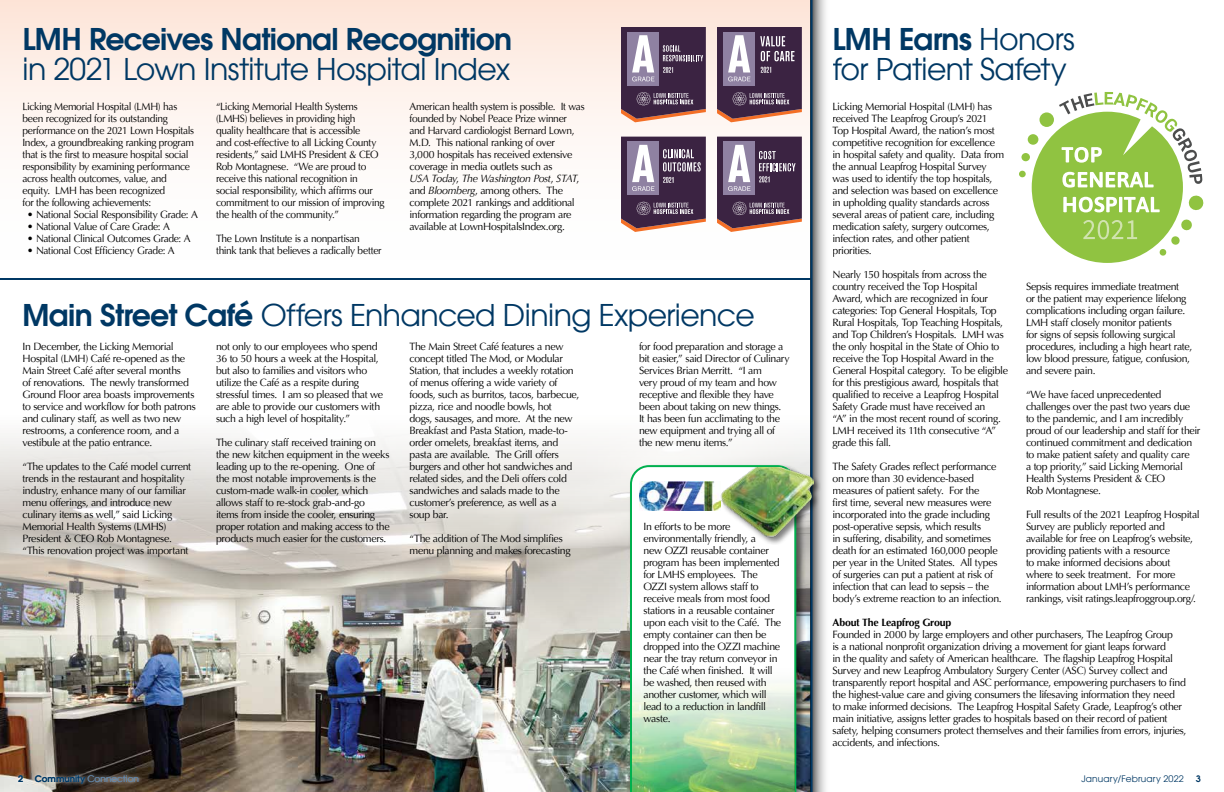
<style>
.page{position:relative;width:1224px;height:792px;background:#fff}
.page>*{position:absolute;margin:0;border:0;box-sizing:border-box;transform-origin:0 0}
.t1{font:30px/30px "Avant Garde";letter-spacing:-.02em;color:#003864}
.t2{font:600 30px "Avant Garde";letter-spacing:-.025em;color:#003864}
.t3{font:10.5px/12px "Optima";letter-spacing:-.03em;color:#000}
.t4{font:700 10.5px "Optima";letter-spacing:-.02em;color:#000}
.t5{font:9px "Avant Garde";letter-spacing:.02em;color:#003864}
.t6{font:9px "Avant Garde";color:#5e82a6}
.t7{font:600 9px "Avant Garde";color:#003864}
.s1{font-style:italic}
.s2{font-weight:600}
.s3{font-weight:600;color:#003864}
</style>
<div class="page">
<div style="left:0;top:0;width:810px;height:270px;background:linear-gradient(to bottom,#fde8dc,#feffff)"></div>
<img style="left:0;top:433px;width:810px;height:359px">
<div style="left:629px;top:464px;width:177px;height:328px;background:#000;opacity:.5"></div>
<svg style="left:630px;top:465px;width:166px;height:327px"></svg>
<img style="left:632px;top:667px;width:162px;height:125px">
<svg style="left:717px;top:27px;width:85px;height:95px;background:#715a70"></svg>
<svg style="left:621px;top:137px;width:85px;height:95px;background:#725d72"></svg>
<svg style="left:717px;top:137px;width:85px;height:95px;background:#705a70"></svg>
<svg style="left:621px;top:27px;width:85px;height:95px;background:#6e586e"></svg>
<hr style="left:0;top:278px;width:810px;height:2px;background:#003864">
<div style="left:1028px;top:134px;width:10px;height:11px;background:#90c341;border-radius:50%"></div>
<div style="left:1021px;top:153px;width:9px;height:8px;background:#90c341;border-radius:50%"></div>
<div style="left:1019px;top:171px;width:7px;height:6px;background:#90c341;border-radius:50%"></div>
<svg style="left:1032px;top:92px;width:172px;height:171px"></svg>
<img style="left:639px;top:482px;width:82px;height:28px">
<svg style="left:810px;top:0;width:16px;height:792px;background:#a9adb0"></svg>
<hr style="left:811px;top:0;width:2px;height:792px;background:#003864">
<svg style="left:15px;top:771px;width:127px;height:17px;background:#70675e"></svg>
<div style="left:721px;top:466px;width:101px;height:80px;background:#000;opacity:.5"></div>
<img style="left:721px;top:467px;width:92px;height:70px">
<h1 class="t2" style="left:22px;top:19px;width:491px">LMH Receives National Recognition</h1>
<h1 class="t1" style="left:22px;top:54px;width:489px">in 2021 Lown Institute Hospital Index</h1>
<p class="t3" style="left:22px;top:100px;width:173px">Licking Memorial Hospital (LMH) has been recognized for its outstanding performance on the 2021 Lown Hospitals Index, a groundbreaking ranking program that is the first to measure hospital social responsibility by examining performance across health outcomes, value, and equity. LMH has been recognized<br>for the following achievements:</p>
<p class="t3" style="left:27px;top:208px;width:172px">• National Social Responsibility Grade: A</p>
<p class="t3" style="left:27px;top:220px;width:144px">• National Value of Care Grade: A</p>
<p class="t3" style="left:27px;top:232px;width:165px">• National Clinical Outcomes Grade: A</p>
<p class="t3" style="left:27px;top:244px;width:149px">• National Cost Efficiency Grade: A</p>
<p class="t3" style="left:216px;top:100px;width:170px">“Licking Memorial Health Systems (LMHS) believes in providing high quality healthcare that is accessible<br>and cost-effective to all Licking County residents,” said LMHS President &amp; CEO Rob Montagnese. “We are proud to receive this national recognition in<br>social responsibility, which affirms our commitment to our mission of improving the health of the community.”</p>
<p class="t3" style="left:216px;top:232px;width:167px">The Lown Institute is a nonpartisan think tank that believes a radically better</p>
<p class="t3" style="left:409px;top:100px;width:177px">American health system is possible. It was founded by Nobel Peace Prize winner and Harvard cardiologist Bernard Lown, M.D. This national ranking of over<br>3,000 hospitals has received extensive coverage in media outlets such as<br><span class="s1">USA Today</span>, <span class="s1">The Washington Post</span>, <span class="s1">STAT</span>, and <span class="s1">Bloomberg</span>, among others. The complete 2021 rankings and additional information regarding the program are available at LownHospitalsIndex.org.</p>
<h1 class="t1" style="left:22px;top:300px;width:734px"><span class="s2">Main Street Café</span> Offers Enhanced Dining Experience</h1>
<p class="t3" style="left:22px;top:340px;width:175px">In December, the Licking Memorial Hospital (LMH) Café re-opened as the Main Street Café after several months<br>of renovations. The newly transformed Ground Floor area boasts improvements to service and workflow for both patrons and culinary staff, as well as two new restrooms, a conference room, and a vestibule at the patio entrance.</p>
<p class="t3" style="left:22px;top:460px;width:170px">“The updates to the Café model current trends in the restaurant and hospitality industry, enhance many of our familiar menu offerings, and introduce new culinary items as well,” said Licking Memorial Health Systems (LMHS)<br>President &amp; CEO Rob Montagnese. “This renovation project was important</p>
<p class="t3" style="left:216px;top:340px;width:169px">not only to our employees who spend 36 to 50 hours a week at the Hospital, but also to families and visitors who utilize the Café as a respite during stressful times. I am so pleased that we are able to provide our customers with such a high level of hospitality.”</p>
<p class="t3" style="left:216px;top:436px;width:175px">The culinary staff received training on the new kitchen equipment in the weeks leading up to the re-opening. One of the most notable improvements is the custom-made walk-in cooler, which allows staff to re-stock grab-and-go items from inside the cooler, ensuring proper rotation and making access to the products much easier for the customers.</p>
<p class="t3" style="left:410px;top:340px;width:171px">The Main Street Café features a new concept titled The Mod, or Modular Station, that includes a weekly rotation of menus offering a wide variety of foods, such as burritos, tacos, barbecue, pizza, rice and noodle bowls, hot<br>dogs, sausages, and more. At the new Breakfast and Pasta Station, made-to&shy;order omelets, breakfast items, and pasta are available. The Grill offers burgers and other hot sandwiches and related sides, and the Deli offers cold sandwiches and salads made to the customer’s preference, as well as a soup bar.</p>
<p class="t3" style="left:410px;top:532px;width:163px">“The addition of The Mod simplifies menu planning and makes forecasting</p>
<p class="t3" style="left:639px;top:340px;width:152px">for food preparation and storage a bit easier,” said Director of Culinary<br>Services Brian Merritt. “I am<br>very proud of my team and how receptive and flexible they have been about taking on new things.<br>It has been fun acclimating to the new equipment and trying all of the new menu items.”</p>
<p class="t3" style="left:644px;top:520px;width:139px">In efforts to be more environmentally friendly, a<br>new OZZI reusable container program has been implemented for LMHS employees. The<br>OZZI system allows staff to receive meals from most food stations in a reusable container upon each visit to the Café. The empty container can then be dropped into the OZZI machine near the tray return conveyor in the Café when finished. It will be washed, then reused with another customer, which will lead to a reduction in landfill waste.</p>
<h1 class="t1" style="left:832px;top:24px;width:244px"><span class="s2">LMH Earns</span> Honors for Patient Safety</h1>
<p class="t3" style="left:832px;top:100px;width:173px">Licking Memorial Hospital (LMH) has received The Leapfrog Group’s 2021<br>Top Hospital Award, the nation’s most competitive recognition for excellence in hospital safety and quality. Data from the annual Leapfrog Hospital Survey was used to identify the top hospitals, and selection was based on excellence in upholding quality standards across several areas of patient care, including medication safety, surgery outcomes, infection rates, and other patient priorities.</p>
<p class="t3" style="left:832px;top:268px;width:177px">Nearly 150 hospitals from across the country received the Top Hospital Award, which are recognized in four categories: Top General Hospitals, Top Rural Hospitals, Top Teaching Hospitals, and Top Children’s Hospitals. LMH was the only hospital in the State of Ohio to receive the Top Hospital Award in the General Hospital category. To be eligible for this prestigious award, hospitals that qualified to receive a Leapfrog Hospital Safety Grade must have received an<br>“A” in the most recent round of scoring.<br>LMH received its 11th consecutive “A” grade this fall.</p>
<p class="t3" style="left:832px;top:460px;width:171px">The Safety Grades reflect performance on more than 30 evidence-based measures of patient safety. For the<br>first time, several new measures were incorporated into the grade including post-operative sepsis, which results<br>in suffering, disability, and sometimes death for an estimated 160,000 people per year in the United States. All types of surgeries can put a patient at risk of infection that can lead to sepsis – the body’s extreme reaction to an infection.</p>
<p class="t3" style="left:1026px;top:280px;width:168px">Sepsis requires immediate treatment<br>or the patient may experience lifelong complications including organ failure.<br>LMH staff closely monitor patients<br>for signs of sepsis following surgical procedures, including a high heart rate, low blood pressure, fatigue, confusion, and severe pain.</p>
<p class="t3" style="left:1026px;top:388px;width:176px">“We have faced unprecedented challenges over the past two years due to the pandemic, and I am incredibly proud of our leadership and staff for their continued commitment and dedication to make patient safety and quality care<br>a top priority,” said Licking Memorial Health Systems President &amp; CEO<br>Rob Montagnese.</p>
<p class="t3" style="left:1026px;top:508px;width:175px">Full results of the 2021 Leapfrog Hospital Survey are publicly reported and available for free on Leapfrog’s website, providing patients with a resource<br>to make informed decisions about where to seek treatment. For more information about LMH’s performance rankings, visit ratings.leapfroggroup.org/.</p>
<p class="t4" style="left:832px;top:615px;width:120px">About The Leapfrog Group</p>
<p class="t3" style="left:832px;top:628px;width:356px">Founded in 2000 by large employers and other purchasers, The Leapfrog Group<br>is a national nonprofit organization driving a movement for giant leaps forward<br>in the quality and safety of American healthcare. The flagship Leapfrog Hospital Survey and new Leapfrog Ambulatory Surgery Center (ASC) Survey collect and transparently report hospital and ASC performance, empowering purchasers to find the highest-value care and giving consumers the lifesaving information they need<br>to make informed decisions. The Leapfrog Hospital Safety Grade, Leapfrog’s other main initiative, assigns letter grades to hospitals based on their record of patient safety, helping consumers protect themselves and their families from errors, injuries, accidents, and infections.</p>
<p class="t7" style="left:18px;top:773px;width:7px">2</p>
<p class="t6" style="left:35px;top:773px;width:106px"><span class="s3">Community</span> Connection</p>
<p class="t5" style="left:1082px;top:773px;width:104px">January/February 2022</p>
<p class="t7" style="left:1196px;top:773px;width:7px">3</p>
</div>
